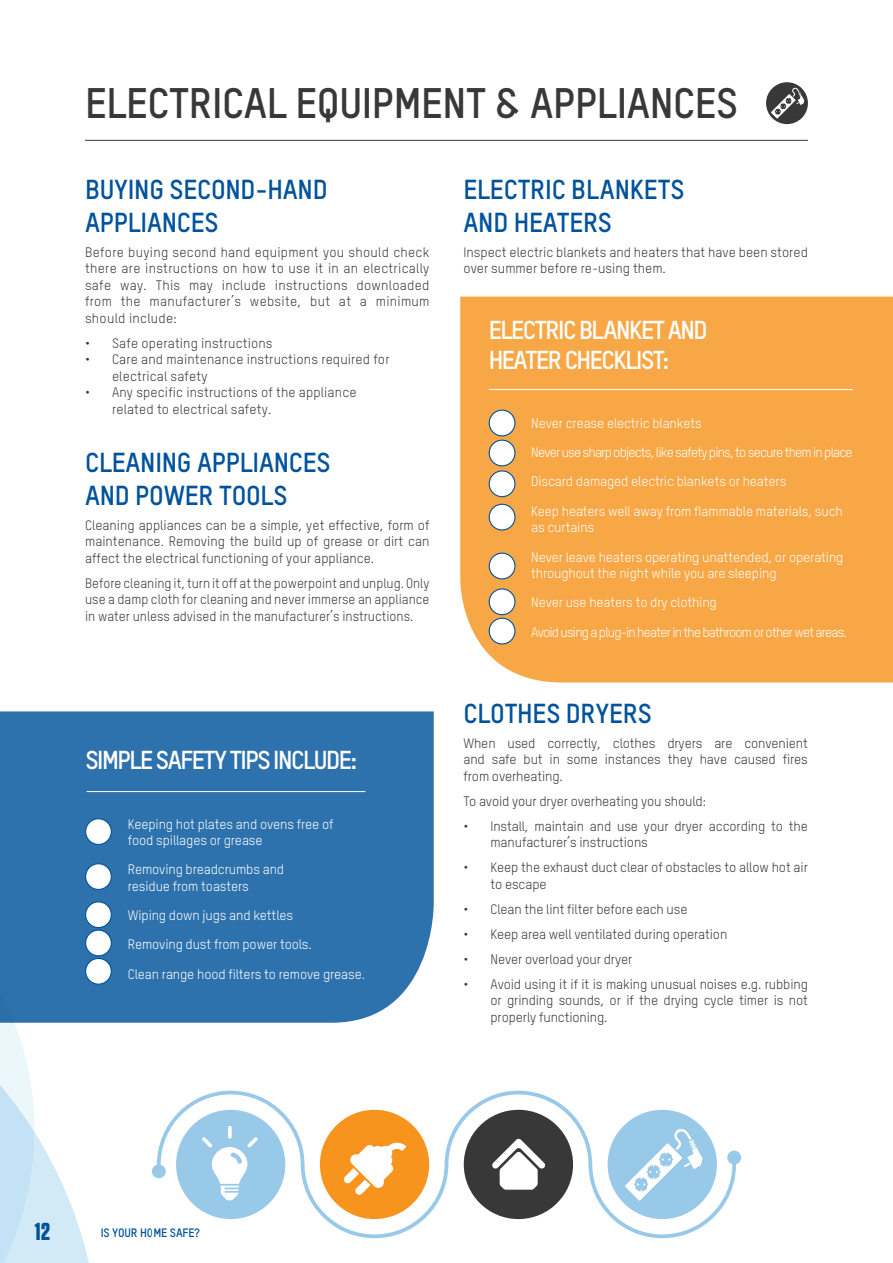
<style>
.page{position:relative;width:893px;height:1263px;background:#fff}
.page>*{position:absolute;margin:0;border:0;box-sizing:border-box;transform-origin:0 0}
.t1{font:700 42px "TSTAR";letter-spacing:-.01em;color:#383839}
.t2{font:700 27px/33px "TSTAR";letter-spacing:-.01em;color:#00539b}
.t3{font:700 25.5px/30px "TSTAR";letter-spacing:-.06em;color:#fff}
.t4{font:700 24.45px "Tungsten";color:#00539b}
.t5{font:13.5px/16.5px "TSTAR";color:#383839;text-align:justify}
.t6{font:13.5px/29.2px "TSTAR";letter-spacing:-.01em;color:#fff}
.t7{font:700 12px "TSTAR";letter-spacing:-.01em;color:#00539b}
</style>
<div class="page">
<svg style="left:0;top:1023px;width:89px;height:240px"></svg>
<hr style="left:85px;top:140px;width:723px;height:1px;background:#383839">
<div style="left:766px;top:82px;width:42px;height:42px;background:#383839;border-radius:50%"></div>
<svg style="left:771px;top:88px;width:33px;height:31px"></svg>
<div style="left:0;top:711px;width:434px;height:312px;background:#2e72ad"></div>
<div style="left:460px;top:297px;width:433px;height:385px;background:#f8a746"></div>
<div style="left:489px;top:504px;width:26px;height:26px;background:#fff;border-radius:50%"></div>
<div style="left:489px;top:504px;width:26px;height:26px;border:1px solid #00539b;border-radius:50%"></div>
<div style="left:489px;top:471px;width:26px;height:26px;background:#fff;border-radius:50%"></div>
<div style="left:489px;top:470px;width:26px;height:27px;border:1px solid #00539b;border-radius:50%"></div>
<div style="left:489px;top:440px;width:26px;height:26px;background:#fff;border-radius:50%"></div>
<div style="left:489px;top:440px;width:26px;height:26px;border:1px solid #00539b;border-radius:50%"></div>
<div style="left:489px;top:410px;width:26px;height:26px;background:#fff;border-radius:50%"></div>
<div style="left:489px;top:410px;width:26px;height:26px;border:1px solid #00539b;border-radius:50%"></div>
<hr style="left:489px;top:389px;width:364px;height:1px;background:#fff">
<div style="left:489px;top:553px;width:26px;height:26px;background:#fff;border-radius:50%"></div>
<div style="left:489px;top:553px;width:26px;height:26px;border:1px solid #00539b;border-radius:50%"></div>
<div style="left:489px;top:589px;width:26px;height:26px;background:#fff;border-radius:50%"></div>
<div style="left:489px;top:588px;width:26px;height:27px;border:1px solid #00539b;border-radius:50%"></div>
<div style="left:489px;top:618px;width:26px;height:26px;background:#fff;border-radius:50%"></div>
<div style="left:489px;top:618px;width:26px;height:26px;border:1px solid #00539b;border-radius:50%"></div>
<svg style="left:157px;top:1091px;width:579px;height:147px"></svg>
<div style="left:176px;top:1110px;width:109px;height:109px;background:#98c9e9;border-radius:50%"></div>
<div style="left:152px;top:1164px;width:14px;height:14px;background:#98c9e9;border-radius:50%"></div>
<div style="left:727px;top:1150px;width:14px;height:14px;background:#98c9e9;border-radius:50%"></div>
<svg style="left:228px;top:1126px;width:4px;height:12px"></svg>
<svg style="left:202px;top:1137px;width:56px;height:64px"></svg>
<svg style="left:344px;top:1143px;width:62px;height:52px"></svg>
<svg style="left:492px;top:1138px;width:53px;height:52px"></svg>
<svg style="left:625px;top:1129px;width:78px;height:72px"></svg>
<div style="left:86px;top:930px;width:25px;height:26px;background:#fff;border-radius:50%"></div>
<div style="left:85px;top:929px;width:27px;height:27px;border:1px solid #00539b;border-radius:50%"></div>
<div style="left:86px;top:902px;width:25px;height:25px;background:#fff;border-radius:50%"></div>
<div style="left:85px;top:901px;width:27px;height:27px;border:1px solid #00539b;border-radius:50%"></div>
<div style="left:86px;top:864px;width:25px;height:25px;background:#fff;border-radius:50%"></div>
<div style="left:85px;top:863px;width:27px;height:27px;border:1px solid #00539b;border-radius:50%"></div>
<div style="left:86px;top:819px;width:25px;height:25px;background:#fff;border-radius:50%"></div>
<div style="left:85px;top:818px;width:27px;height:27px;border:1px solid #00539b;border-radius:50%"></div>
<hr style="left:87px;top:791px;width:278px;height:1px;background:#fff">
<div style="left:86px;top:958px;width:25px;height:26px;background:#fff;border-radius:50%"></div>
<div style="left:85px;top:958px;width:27px;height:27px;border:1px solid #00539b;border-radius:50%"></div>
<h1 class="t1" style="left:85px;top:76px;width:655px">ELECTRICAL EQUIPMENT &amp; APPLIANCES</h1>
<h2 class="t2" style="left:85px;top:172px;width:244px">BUYING SECOND-HAND<br>APPLIANCES</h2>
<p class="t5" style="left:85px;top:244px;width:346px">Before buying second hand equipment you should check there are instructions on how to use it in an electrically safe way. This may include instructions downloaded from the manufacturer’s website, but at a minimum should include:</p>
<p class="t5" style="left:85px;top:335px;width:189px">• Safe operating instructions</p>
<p class="t5" style="left:112px;top:351px;width:279px;text-indent:-27px">• Care and maintenance instructions required for electrical safety</p>
<p class="t5" style="left:112px;top:384px;width:246px;text-indent:-27px">• Any specific instructions of the appliance related to electrical safety.</p>
<h2 class="t2" style="left:85px;top:445px;width:247px">CLEANING APPLIANCES<br>AND POWER TOOLS</h2>
<p class="t5" style="left:85px;top:517px;width:346px">Cleaning appliances can be a simple, yet effective, form of maintenance. Removing the build up of grease or dirt can affect the electrical functioning of your appliance.</p>
<p class="t5" style="left:85px;top:575px;width:346px">Before cleaning it, turn it off at the powerpoint and unplug. Only use a damp cloth for cleaning and never immerse an appliance in water unless advised in the manufacturer’s instructions.</p>
<h3 class="t3" style="left:85px;top:744px;width:274px">SIMPLE SAFETY TIPS INCLUDE:</h3>
<p class="t6" style="left:128px;top:815px;width:207px;line-height:16.5px">Keeping hot plates and ovens free of food spillages or grease</p>
<p class="t6" style="left:128px;top:861px;width:158px;line-height:16.5px">Removing breadcrumbs and residue from toasters</p>
<p class="t6" style="left:128px;top:900px;width:239px">Wiping down jugs and kettles<br>Removing dust from power tools.<br>Clean range hood filters to remove grease.</p>
<h2 class="t2" style="left:463px;top:172px;width:222px">ELECTRIC BLANKETS<br>AND HEATERS</h2>
<p class="t5" style="left:463px;top:244px;width:346px">Inspect electric blankets and heaters that have been stored over summer before re-using them.</p>
<h3 class="t3" style="left:489px;top:314px;width:220px">ELECTRIC BLANKET AND<br>HEATER CHECKLIST:</h3>
<p class="t6" style="left:531px;top:408px;width:323px">Never crease electric blankets<br>Never use sharp objects, like safety pins, to secure them in place Discard damaged electric blankets or heaters<br>Keep heaters well away from flammable materials, such</p>
<p class="t6" style="left:531px;top:513px;width:314px">as curtains<br>Never leave heaters operating unattended, or operating</p>
<p class="t6" style="left:531px;top:558px;width:317px">throughout the night while you are sleeping<br>Never use heaters to dry clothing<br>Avoid using a plug-in heater in the bathroom or other wet areas.</p>
<h2 class="t2" style="left:463px;top:696px;width:190px">CLOTHES DRYERS</h2>
<p class="t5" style="left:463px;top:735px;width:346px">When used correctly, clothes dryers are convenient and safe but in some instances they have caused fires from overheating.</p>
<p class="t5" style="left:463px;top:793px;width:244px">To avoid your dryer overheating you should:</p>
<p class="t5" style="left:490px;top:818px;width:319px;text-indent:-27px">• Install, maintain and use your dryer according to the manufacturer’s instructions</p>
<p class="t5" style="left:490px;top:859px;width:319px;text-indent:-27px">• Keep the exhaust duct clear of obstacles to allow hot air to escape</p>
<p class="t5" style="left:463px;top:901px;width:226px">• Clean the lint filter before each use</p>
<p class="t5" style="left:463px;top:926px;width:265px">• Keep area well ventilated during operation</p>
<p class="t5" style="left:463px;top:951px;width:170px">• Never overload your dryer</p>
<p class="t5" style="left:490px;top:976px;width:319px;text-indent:-27px">• Avoid using it if it is making unusual noises e.g. rubbing or grinding sounds, or if the drying cycle timer is not properly functioning.</p>
<h3 class="t4" style="left:35px;top:1218px;width:17px">12</h3>
<p class="t7" style="left:101px;top:1225px;width:101px">IS YOUR HOME SAFE?</p>
</div>
